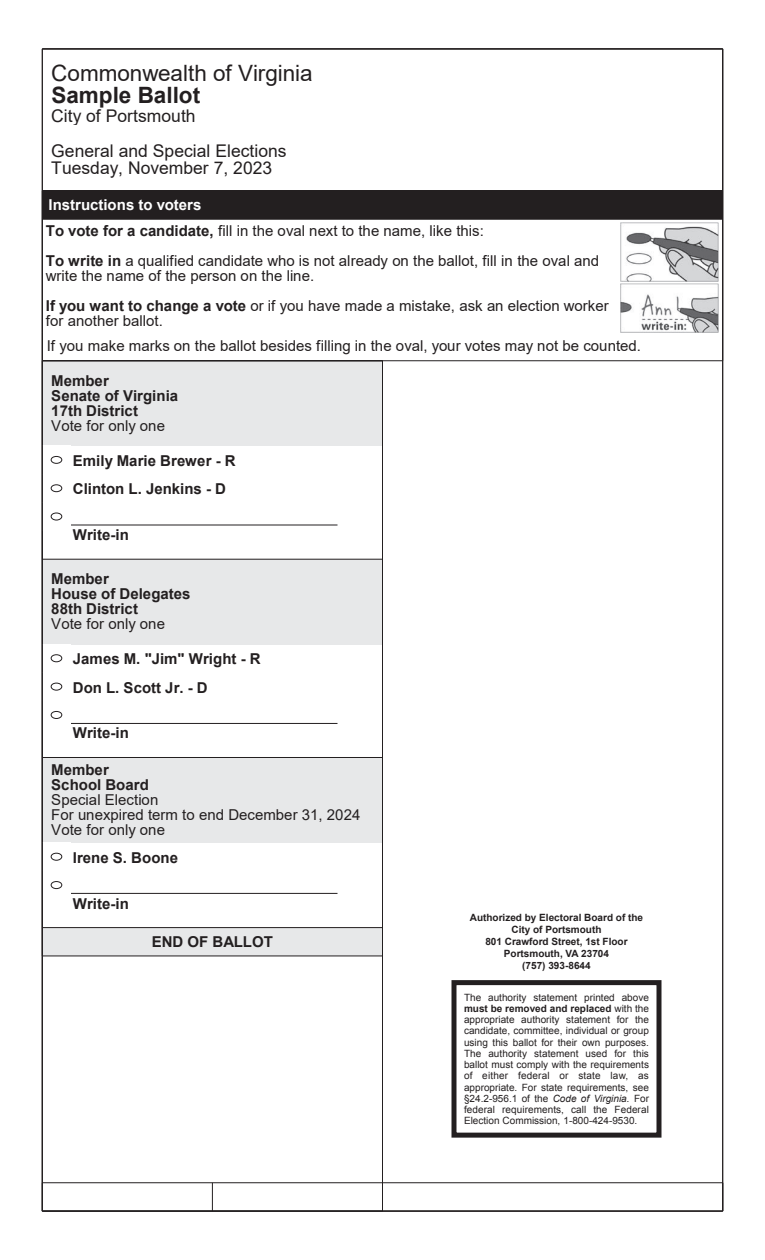
<style>
.page{position:relative;width:765px;height:1260px;background:#fff}
.page>*{position:absolute;margin:0;border:0;box-sizing:border-box;transform-origin:0 0}
.t1{font:22.5px "Arial";color:#231f20}
.t2{font:700 22.5px "Arial";color:#231f20}
.t3{font:700 22.5px "Arial";color:#231f20}
.t4{font:17.5px/35.1px "Arial";color:#231f20}
.t5{font:15px/30px "Arial";color:#231f20}
.t6{font:700 15px/15px "Arial";color:#231f20}
.t7{font:700 15px "Arial";color:#fff}
.t8{font:10px/11.2px "Arial";color:#231f20;text-align:justify}
.t9{font:700 10px/12px "Arial";color:#231f20;text-align:center}
.s1{font-weight:700}
.s2{font-style:italic}
</style>
<div class="page">
<div style="left:42px;top:361px;width:340px;height:85px;background:#e7e8e9"></div>
<div style="left:42px;top:559px;width:340px;height:85px;background:#e7e8e9"></div>
<div style="left:42px;top:758px;width:340px;height:85px;background:#e7e8e9"></div>
<div style="left:42px;top:928px;width:340px;height:28px;background:#e7e8e9"></div>
<img style="left:620px;top:223px;width:99px;height:59px">
<img style="left:620px;top:284px;width:99px;height:48px">
<div style="left:42px;top:191px;width:681px;height:28px;background:#231f20"></div>
<hr style="left:42px;top:219px;width:681px;height:1px;background:#231f20">
<hr style="left:42px;top:360px;width:681px;height:1px;background:#231f20">
<hr style="left:42px;top:190px;width:681px;height:1px;background:#231f20">
<svg style="left:212px;top:1183px;width:1px;height:28px"></svg>
<hr style="left:42px;top:1182px;width:681px;height:1px;background:#231f20">
<hr style="left:71px;top:525px;width:266px;height:1px;background:#231f20">
<hr style="left:71px;top:723px;width:266px;height:1px;background:#231f20">
<hr style="left:71px;top:893px;width:266px;height:1px;background:#231f20">
<hr style="left:382px;top:361px;width:1px;height:850px;background:#231f20">
<div style="left:51px;top:456px;width:11px;height:8px;border:1px solid #231f20;border-radius:50%"></div>
<div style="left:51px;top:485px;width:11px;height:7px;border:1px solid #231f20;border-radius:50%"></div>
<div style="left:51px;top:513px;width:11px;height:7px;border:1px solid #231f20;border-radius:50%"></div>
<div style="left:51px;top:654px;width:11px;height:8px;border:1px solid #231f20;border-radius:50%"></div>
<div style="left:51px;top:683px;width:11px;height:7px;border:1px solid #231f20;border-radius:50%"></div>
<div style="left:51px;top:711px;width:11px;height:8px;border:1px solid #231f20;border-radius:50%"></div>
<div style="left:51px;top:853px;width:11px;height:8px;border:1px solid #231f20;border-radius:50%"></div>
<div style="left:51px;top:881px;width:11px;height:8px;border:1px solid #231f20;border-radius:50%"></div>
<hr style="left:42px;top:559px;width:341px;height:1px;background:#231f20">
<hr style="left:42px;top:757px;width:341px;height:1px;background:#231f20">
<hr style="left:42px;top:927px;width:341px;height:1px;background:#231f20">
<hr style="left:42px;top:956px;width:341px;height:1px;background:#231f20">
<hr style="left:42px;top:49px;width:681px;height:1px;background:#231f20">
<hr style="left:42px;top:1211px;width:681px;height:1px;background:#231f20">
<hr style="left:42px;top:49px;width:1px;height:1162px;background:#231f20">
<hr style="left:722px;top:49px;width:1px;height:1162px;background:#231f20">
<div style="left:452px;top:980px;width:210px;height:158px;border:5px solid #231f20"></div>
<h1 class="t1" style="left:51px;top:57px;width:263px">Commonwealth of Virginia</h1>
<h1 class="t2" style="left:51px;top:79px;width:147px">Official Bal ot</h1>
<p class="t4" style="left:51px;top:98px;width:237px">City of Portsmouth<br>General and Special Elections</p>
<p class="t4" style="left:51px;top:150px;width:222px">Tuesday, November 7, 2023</p>
<h1 class="t3" style="left:51px;top:80px;width:150px">Sample Ballot</h1>
<p class="t7" style="left:49px;top:194px;width:154px">Instructions to voters</p>
<p class="t5" style="left:46px;top:215px;width:555px"><span class="s1">To vote for a candidate,</span> fill in the oval next to the name, like this:<br><span class="s1">To write in</span> a qualified candidate who is not already on the ballot, fill in the oval and</p>
<p class="t5" style="left:46px;top:260px;width:564px">write the name of the person on the line.<br><span class="s1">If you want to change a vote</span> or if you have made a mistake, ask an election worker</p>
<p class="t5" style="left:46px;top:305px;width:119px">for another ballot.</p>
<p class="t5" style="left:47px;top:331px;width:596px">If you make marks on the ballot besides filling in the oval, your votes may not be counted.</p>
<p class="t6" style="left:51px;top:373px;width:128px">Member<br>Senate of Virginia<br>17th District</p>
<p class="t5" style="left:51px;top:410px;width:115px">Vote for only one</p>
<p class="t6" style="left:73px;top:447px;width:164px;line-height:28.4px">Emily Marie Brewer - R<br>Clinton L. Jenkins - D</p>
<p class="t6" style="left:73px;top:528px;width:57px">Write-in</p>
<p class="t6" style="left:51px;top:571px;width:141px">Member<br>House of Delegates<br>88th District</p>
<p class="t5" style="left:51px;top:609px;width:115px">Vote for only one</p>
<p class="t6" style="left:73px;top:645px;width:189px;line-height:28.4px">James M. "Jim" Wright - R<br>Don L. Scott Jr. - D</p>
<p class="t6" style="left:73px;top:726px;width:57px">Write-in</p>
<p class="t6" style="left:51px;top:762px;width:99px">Member<br>School Board</p>
<p class="t5" style="left:51px;top:792px;width:311px;line-height:15px">Special Election<br>For unexpired term to end December 31, 2024<br>Vote for only one</p>
<p class="t6" style="left:73px;top:850px;width:107px">Irene S. Boone</p>
<p class="t6" style="left:73px;top:896px;width:57px">Write-in</p>
<p class="t6" style="left:152px;top:934px;width:123px">END OF BALLOT</p>
<p class="t9" style="left:470px;top:912px;width:175px">Authorized by Electoral Board of the<br>City of Portsmouth<br>801 Crawford Street, 1st Floor<br>Portsmouth, VA 23704<br>(757) 393-8644</p>
<p class="t8" style="left:464px;top:992px;width:186px">The authority statement printed above <span class="s1">must be removed and replaced</span> with the appropriate authority statement for the candidate, committee, individual or group using this ballot for their own purposes.<br>The authority statement used for this ballot must comply with the requirements of either federal or state law, as appropriate. For state requirements, see §24.2-956.1 of the <span class="s2">Code of Virginia.</span> For federal requirements, call the Federal Election Commission, 1-800-424-9530.</p>
</div>
